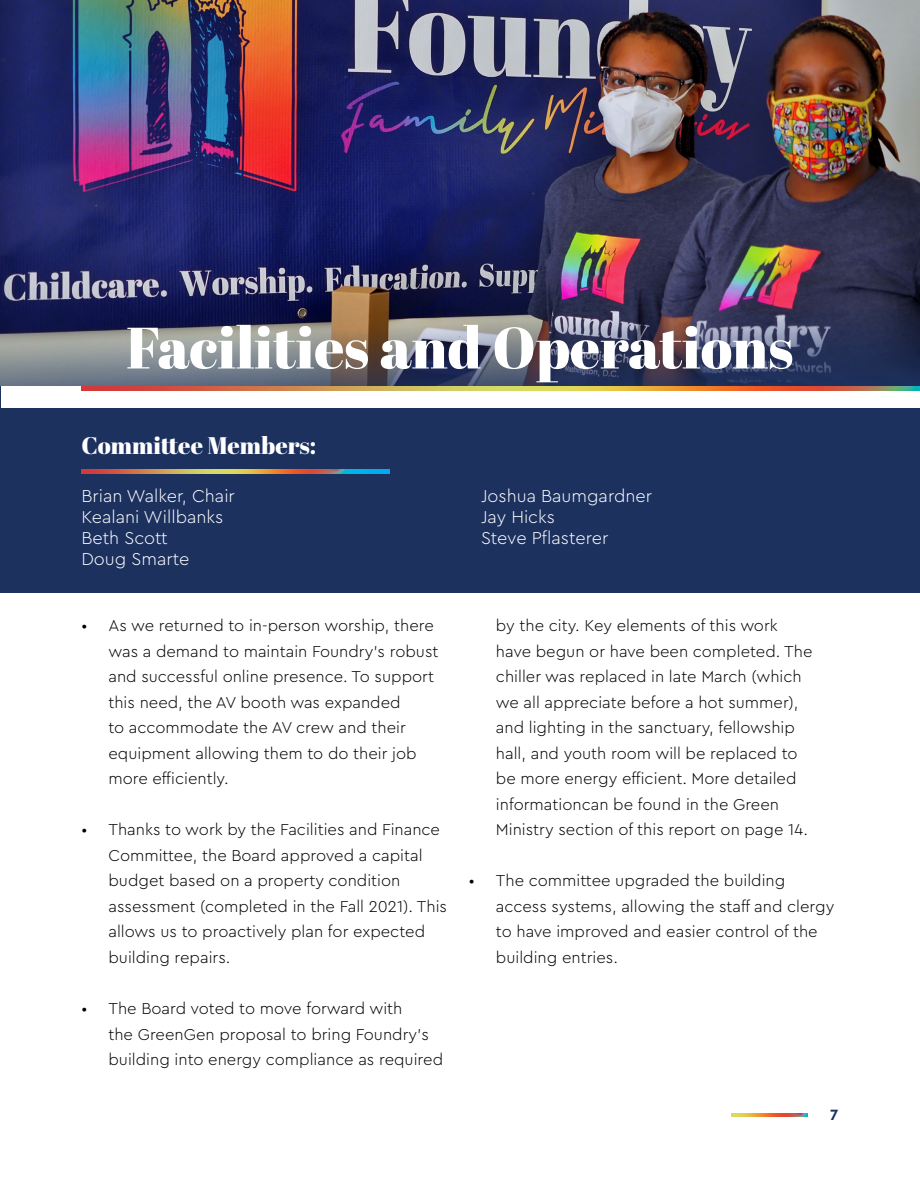
<style>
.page{position:relative;width:920px;height:1189px;background:#fff}
.page>*{position:absolute;margin:0;border:0;box-sizing:border-box;transform-origin:0 0}
.t1{font:58.2px "Abril Fatface";color:#fff}
.t2{font:24px "Abril Fatface";color:#fff}
.t3{font:300 18px "Cera Pro";color:#fff}
.t4{font:300 16.5px/25.5px "Cera Pro";color:#000}
.t5{font:700 15.6px "Cera Pro";color:#1c325f}
</style>
<div class="page">
<svg style="left:731px;top:1114px;width:75px;height:2px"></svg>
<svg style="left:81px;top:385px;width:838px;height:5px"></svg>
<hr style="left:0;top:310px;width:1px;height:162px;background:#1d315f">
<img style="left:0;top:0;width:919px;height:293px">
<img style="left:0;top:293px;width:919px;height:92px">
<div style="left:0;top:408px;width:919px;height:184px;background:#1d315f"></div>
<svg style="left:81px;top:469px;width:308px;height:5px"></svg>
<p class="t1" style="left:126px;top:307px;width:668px">Facilities and Operations</p>
<p class="t2" style="left:81px;top:428px;width:236px">Committee Members:</p>
<p class="t3" style="left:81px;top:484px;width:155px">Brian Walker, Chair</p>
<p class="t3" style="left:81px;top:505px;width:143px">Kealani Willbanks</p>
<p class="t3" style="left:81px;top:526px;width:88px">Beth Scott</p>
<p class="t3" style="left:81px;top:547px;width:109px">Doug Smarte</p>
<p class="t4" style="left:108px;top:612px;width:331px;text-indent:-27px">• As we returned to in-person worship, there was a demand to maintain Foundry’s robust and successful online presence. To support this need, the AV booth was expanded<br>to accommodate the AV crew and their equipment allowing them to do their job more efficiently.</p>
<p class="t4" style="left:108px;top:816px;width:340px;text-indent:-27px">• Thanks to work by the Facilities and Finance Committee, the Board approved a capital budget based on a property condition assessment (completed in the Fall 2021). This allows us to proactively plan for expected building repairs.</p>
<p class="t4" style="left:108px;top:995px;width:336px;text-indent:-27px">• The Board voted to move forward with<br>the GreenGen proposal to bring Foundry’s building into energy compliance as required</p>
<p class="t3" style="left:480px;top:484px;width:173px">Joshua Baumgardner</p>
<p class="t3" style="left:480px;top:505px;width:76px">Jay Hicks</p>
<p class="t3" style="left:480px;top:526px;width:129px">Steve Pflasterer</p>
<p class="t4" style="left:495px;top:612px;width:318px">by the city. Key elements of this work have begun or have been completed. The chiller was replaced in late March (which we all appreciate before a hot summer), and lighting in the sanctuary, fellowship hall, and youth room will be replaced to be more energy efficient. More detailed informationcan be found in the Green Ministry section of this report on page 14.</p>
<p class="t4" style="left:495px;top:867px;width:340px;text-indent:-27px">• The committee upgraded the building access systems, allowing the staff and clergy to have improved and easier control of the building entries.</p>
<p class="t5" style="left:829px;top:1104px;width:10px">7</p>
</div>
